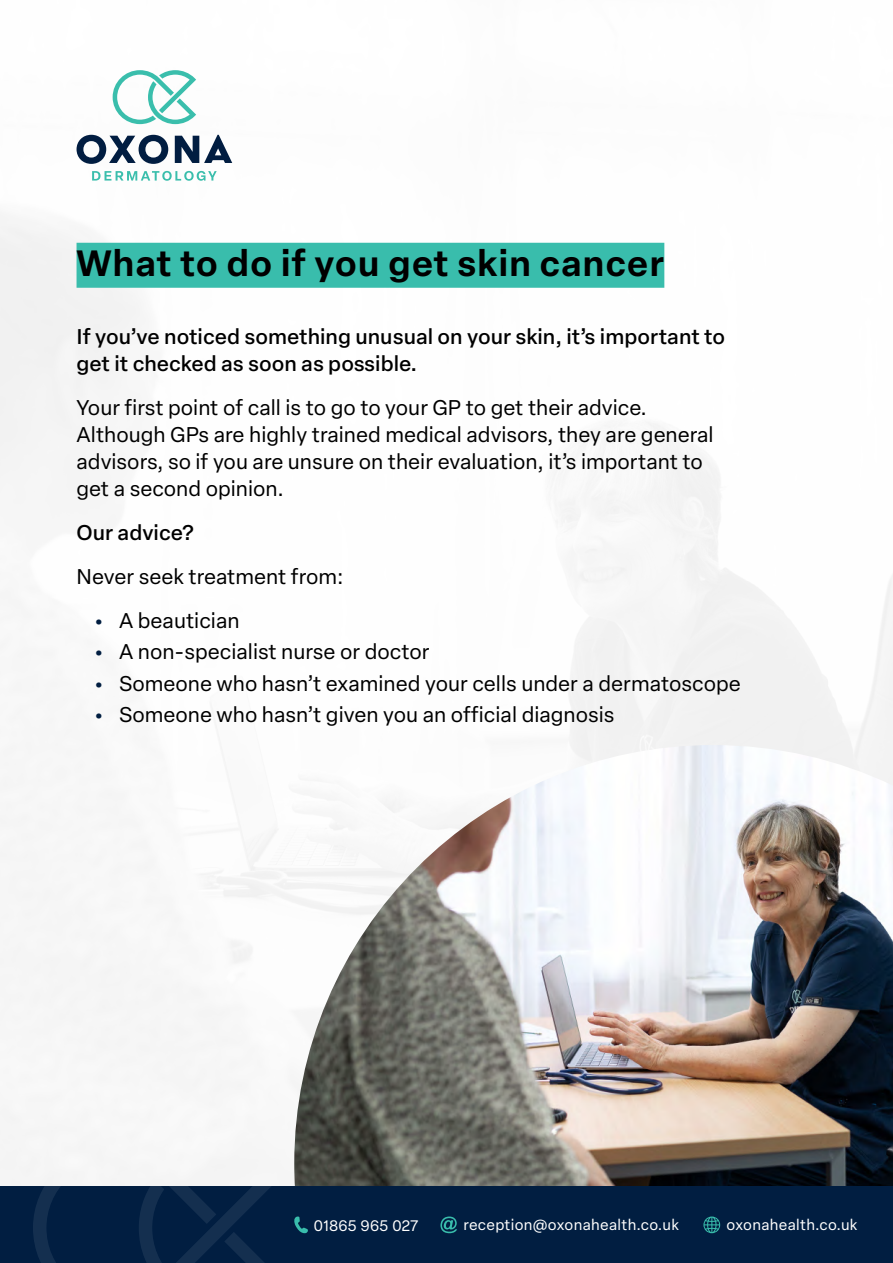
<style>
.page{position:relative;width:893px;height:1263px;background:#fff}
.page>*{position:absolute;margin:0;border:0;box-sizing:border-box;transform-origin:0 0}
.t1{font:600 36px "Elza Text";letter-spacing:.02em;color:#000}
.t2{font:21px/27px "Elza Text";color:#000}
.t3{font:500 21px/27px "Elza Text";color:#000}
.t4{font:15px "Elza Text";letter-spacing:.02em;color:#fff}
.s1{font-weight:700;color:#011e41}
</style>
<div class="page">
<img style="left:294px;top:745px;width:599px;height:441px">
<div style="left:77px;top:243px;width:587px;height:45px;background:#39bdac"></div>
<div style="left:0;top:1186px;width:893px;height:77px;background:#011e41"></div>
<svg style="left:33px;top:1186px;width:238px;height:77px"></svg>
<svg style="left:77px;top:135px;width:91px;height:29px"></svg>
<svg style="left:175px;top:135px;width:57px;height:28px"></svg>
<svg style="left:113px;top:70px;width:83px;height:54px"></svg>
<svg style="left:92px;top:171px;width:125px;height:10px"></svg>
<svg style="left:294px;top:1216px;width:14px;height:18px"></svg>
<svg style="left:440px;top:1216px;width:17px;height:17px"></svg>
<svg style="left:703px;top:1216px;width:17px;height:17px"></svg>
<h1 class="t1" style="left:77px;top:235px;width:589px">What to do if you get skin cancer</h1>
<p class="t3" style="left:77px;top:322px;width:650px">If you’ve noticed something unusual on your skin, it’s important to get it checked as soon as possible.</p>
<p class="t2" style="left:77px;top:393px;width:639px">Your first point of call is to go to your GP to get their advice.<br>Although GPs are highly trained medical advisors, they are general advisors, so if you are unsure on their evaluation, it’s important to get a second opinion.</p>
<p class="t3" style="left:77px;top:518px;width:119px">Our advice?</p>
<p class="t2" style="left:77px;top:562px;width:269px">Never seek treatment from:</p>
<p class="t2" style="left:94px;top:606px;width:148px"><span class="s1">•</span> A beautician</p>
<p class="t2" style="left:94px;top:637px;width:337px"><span class="s1">•</span> A non-specialist nurse or doctor</p>
<p class="t2" style="left:94px;top:669px;width:649px"><span class="s1">•</span> Someone who hasn’t examined your cells under a dermatoscope</p>
<p class="t2" style="left:94px;top:700px;width:522px"><span class="s1">•</span> Someone who hasn’t given you an official diagnosis</p>
<p class="t4" style="left:314px;top:1214px;width:106px">01865 965 027</p>
<p class="t4" style="left:463px;top:1213px;width:217px">reception@oxonahealth.co.uk</p>
<p class="t4" style="left:726px;top:1213px;width:132px">oxonahealth.co.uk</p>
</div>
